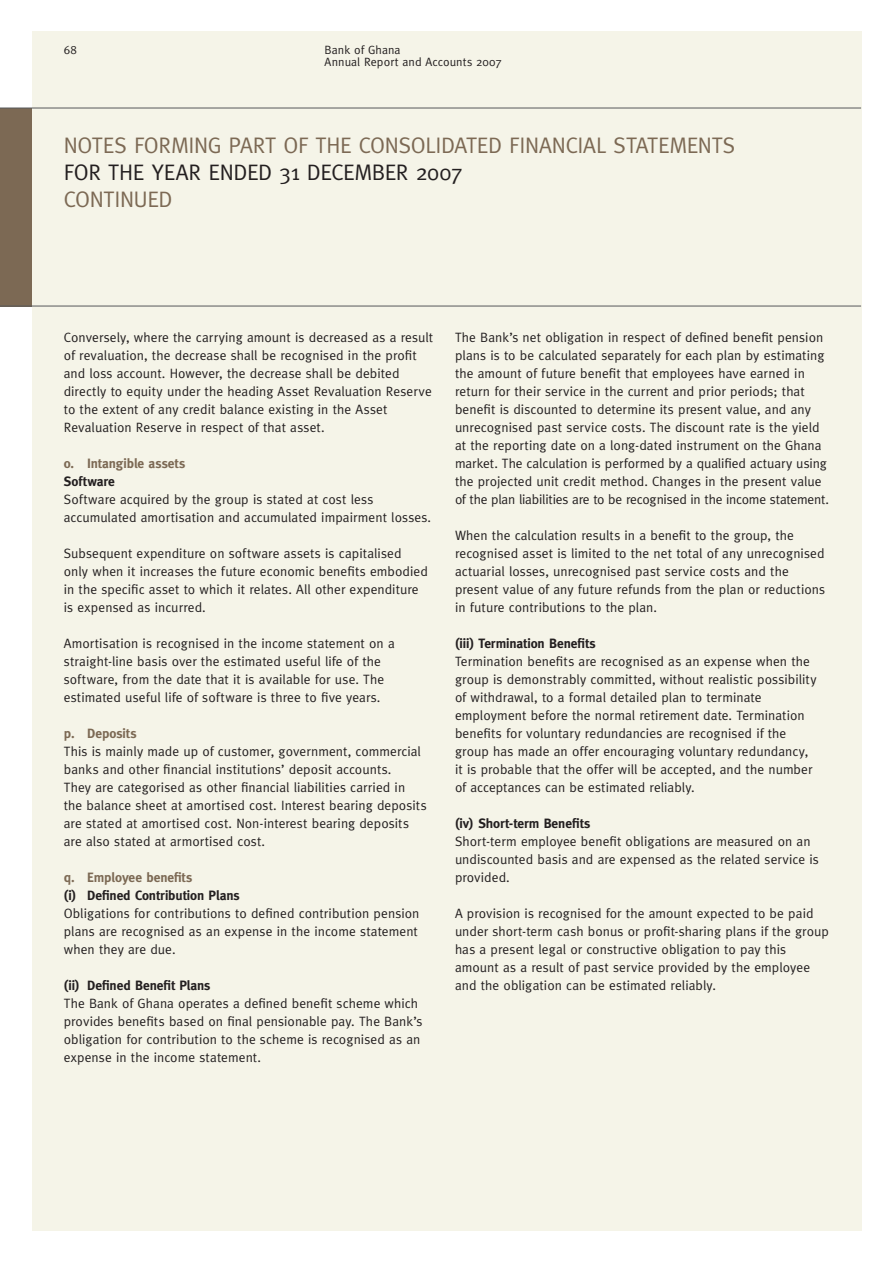
<style>
.page{position:relative;width:893px;height:1263px;background:#fff}
.page>*{position:absolute;margin:0;border:0;box-sizing:border-box;transform-origin:0 0}
.t1{font:22.5px/27px "Meta";letter-spacing:-.01em;color:#7c6954}
.t2{font:13.5px/18px "Meta";letter-spacing:.005em;color:#231f20}
.t3{font:12px/12px "Meta";letter-spacing:.01em;color:#231f20}
.s1{color:#231f20}
.s2{font-weight:700;color:#7c6954}
.s3{font-weight:700}
</style>
<div class="page">
<div style="left:32px;top:32px;width:829px;height:1199px;background:#f5f4e8"></div>
<div style="left:0;top:108px;width:32px;height:198px;background:#7c6954"></div>
<hr style="left:0;top:306px;width:861px;height:1px;background:#57585a">
<hr style="left:0;top:108px;width:861px;height:1px;background:#57585a">
<p class="t3" style="left:64px;top:45px;width:15px">68</p>
<p class="t3" style="left:325px;top:45px;width:179px">Bank of Ghana<br>Annual Report and Accounts 2007</p>
<p class="t1" style="left:64px;top:133px;width:673px">NOTES FORMING PART OF THE CONSOLIDATED FINANCIAL STATEMENTS<br><span class="s1">FOR THE YEAR ENDED 31 DECEMBER 2007<br></span>CONTINUED</p>
<p class="t2" style="left:64px;top:329px;width:371px">Conversely, where the carrying amount is decreased as a result of revaluation, the decrease shall be recognised in the profit and loss account. However, the decrease shall be debited directly to equity under the heading Asset Revaluation Reserve to the extent of any credit balance existing in the Asset Revaluation Reserve in respect of that asset.</p>
<p class="t2" style="left:64px;top:455px;width:369px"><span class="s2">o. Intangible assets<br></span><span class="s3">Software<br></span>Software acquired by the group is stated at cost less accumulated amortisation and accumulated impairment losses.</p>
<p class="t2" style="left:64px;top:545px;width:366px">Subsequent expenditure on software assets is capitalised only when it increases the future economic benefits embodied in the specific asset to which it relates. All other expenditure is expensed as incurred.</p>
<p class="t2" style="left:64px;top:635px;width:333px">Amortisation is recognised in the income statement on a straight-line basis over the estimated useful life of the software, from the date that it is available for use. The estimated useful life of software is three to five years.</p>
<p class="t2" style="left:64px;top:725px;width:364px"><span class="s2">p. Deposits<br></span>This is mainly made up of customer, government, commercial banks and other financial institutions’ deposit accounts.<br>They are categorised as other financial liabilities carried in the balance sheet at amortised cost. Interest bearing deposits are stated at amortised cost. Non-interest bearing deposits are also stated at armortised cost.</p>
<p class="t2" style="left:64px;top:869px;width:357px"><span class="s2">q. Employee benefits<br></span><span class="s3">(i) Defined Contribution Plans<br></span>Obligations for contributions to defined contribution pension plans are recognised as an expense in the income statement when they are due.</p>
<p class="t2" style="left:64px;top:977px;width:360px"><span class="s3">(ii) Defined Benefit Plans<br></span>The Bank of Ghana operates a defined benefit scheme which provides benefits based on final pensionable pay. The Bank’s obligation for contribution to the scheme is recognised as an expense in the income statement.</p>
<p class="t2" style="left:455px;top:329px;width:375px">The Bank’s net obligation in respect of defined benefit pension plans is to be calculated separately for each plan by estimating the amount of future benefit that employees have earned in return for their service in the current and prior periods; that benefit is discounted to determine its present value, and any unrecognised past service costs. The discount rate is the yield at the reporting date on a long-dated instrument on the Ghana market. The calculation is performed by a qualified actuary using the projected unit credit method. Changes in the present value of the plan liabilities are to be recognised in the income statement.</p>
<p class="t2" style="left:455px;top:527px;width:372px">When the calculation results in a benefit to the group, the recognised asset is limited to the net total of any unrecognised actuarial losses, unrecognised past service costs and the present value of any future refunds from the plan or reductions in future contributions to the plan.</p>
<p class="t2" style="left:455px;top:635px;width:363px"><span class="s3">(iii) Termination Benefits<br></span>Termination benefits are recognised as an expense when the group is demonstrably committed, without realistic possibility of withdrawal, to a formal detailed plan to terminate employment before the normal retirement date. Termination benefits for voluntary redundancies are recognised if the group has made an offer encouraging voluntary redundancy, it is probable that the offer will be accepted, and the number of acceptances can be estimated reliably.</p>
<p class="t2" style="left:455px;top:815px;width:365px"><span class="s3">(iv) Short-term Benefits<br></span>Short-term employee benefit obligations are measured on an undiscounted basis and are expensed as the related service is provided.</p>
<p class="t2" style="left:455px;top:905px;width:375px">A provision is recognised for the amount expected to be paid under short-term cash bonus or profit-sharing plans if the group has a present legal or constructive obligation to pay this amount as a result of past service provided by the employee and the obligation can be estimated reliably.</p>
</div>
